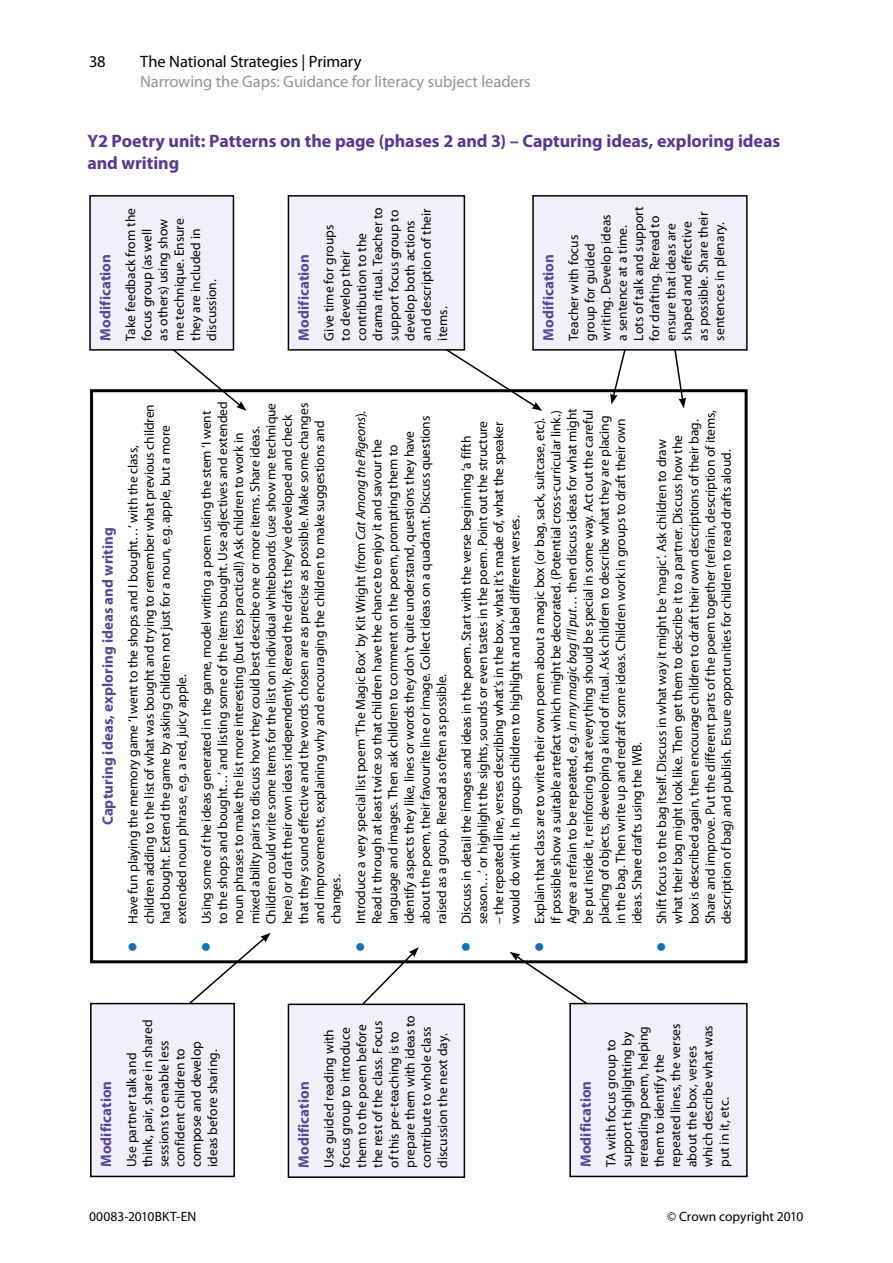
<style>
.page{position:relative;width:893px;height:1263px;background:#fff}
.page>*{position:absolute;margin:0;border:0;box-sizing:border-box;transform-origin:0 0}
.Table_title{font:700 18px/21.6px "Myriad Pro";letter-spacing:-.005em;color:#553a96}
.t1{font:16.5px "Myriad Pro";letter-spacing:-.005em;color:#939598}
.t2{font:16.5px "Myriad Pro";letter-spacing:-.005em;color:#000}
.Para{font:700 15px "Myriad Pro";letter-spacing:.005em;color:#58459c}
.Box_Heading{font:700 15px "Myriad Pro";letter-spacing:.005em;color:#58459c}
.Para_table_bullet1{font:13.5px/16.2px "Myriad Pro";letter-spacing:-.005em;color:#000}
.Para-2{font:13.5px/16.2px "Myriad Pro";letter-spacing:.005em;color:#000}
.s1{font-weight:700;font-size:30px;color:#1072ba}
.s2{font-style:italic}
</style>
<div class="page">
<svg style="left:674px;top:351px;width:12px;height:57px"></svg>
<svg style="left:160px;top:933px;width:111px;height:70px"></svg>
<svg style="left:338px;top:947px;width:81px;height:56px"></svg>
<svg style="left:510px;top:952px;width:103px;height:51px"></svg>
<svg style="left:173px;top:332px;width:74px;height:79px"></svg>
<svg style="left:610px;top:351px;width:16px;height:53px"></svg>
<svg style="left:447px;top:318px;width:95px;height:93px"></svg>
<div style="left:90px;top:389px;width:658px;height:574px;border:3px solid #000"></div>
<div style="left:91px;top:1003px;width:143px;height:173px;background:#f1eff7"></div>
<div style="left:90px;top:1003px;width:145px;height:174px;border:2px solid #000"></div>
<div style="left:90px;top:196px;width:143px;height:154px;background:#f1eff7"></div>
<div style="left:89px;top:195px;width:145px;height:156px;border:2px solid #000"></div>
<div style="left:288px;top:196px;width:176px;height:154px;background:#f1eff7"></div>
<div style="left:288px;top:195px;width:177px;height:156px;border:2px solid #000"></div>
<div style="left:533px;top:196px;width:214px;height:154px;background:#f1eff7"></div>
<div style="left:532px;top:195px;width:216px;height:156px;border:2px solid #000"></div>
<div style="left:570px;top:1003px;width:177px;height:173px;background:#f1eff7"></div>
<div style="left:569px;top:1003px;width:179px;height:174px;border:2px solid #000"></div>
<div style="left:288px;top:1004px;width:176px;height:173px;background:#f1eff7"></div>
<div style="left:288px;top:1003px;width:177px;height:175px;border:2px solid #000"></div>
<p class="t2" style="left:89px;top:51px;width:18px">38</p>
<p class="t2" style="left:140px;top:51px;width:223px">The National Strategies | Primary</p>
<p class="t1" style="left:140px;top:71px;width:392px">Narrowing the Gaps: Guidance for literacy subject leaders</p>
<p class="Table_title" style="left:87px;top:130px;width:694px">Y2 Poetry unit: Patterns on the page (phases 2 and 3) – Capturing ideas, exploring ideas and writing</p>
<p class="Para" style="left:96px;top:341px;width:88px;rotate:-90deg">Modification</p>
<p class="Para-2" style="left:122px;top:341px;width:134px;rotate:-90deg">Take feedback from the focus group (as well<br>as others) using show me technique. Ensure they are included in discussion.</p>
<p class="Para" style="left:294px;top:341px;width:88px;rotate:-90deg">Modification</p>
<p class="Para-2" style="left:321px;top:341px;width:135px;rotate:-90deg">Give time for groups<br>to develop their contribution to the drama ritual. Teacher to support focus group to develop both actions and description of their items.</p>
<p class="Para" style="left:539px;top:341px;width:88px;rotate:-90deg">Modification</p>
<p class="Para-2" style="left:565px;top:341px;width:136px;rotate:-90deg">Teacher with focus group for guided writing. Develop ideas a sentence at a time.<br>Lots of talk and support for drafting. Reread to ensure that ideas are shaped and effective<br>as possible. Share their sentences in plenary.</p>
<p class="Para" style="left:98px;top:825px;width:300px;rotate:-90deg">Capturing ideas, exploring ideas and writing</p>
<p class="Para_table_bullet1" style="left:125px;top:924px;width:521px;text-indent:-28px;rotate:-90deg"><span class="s1">•</span> Have fun playing the memory game ‘I went to the shops and I bought…’ with the class, children adding to the list of what was bought and trying to remember what previous children had bought. Extend the game by asking children not just for a noun, e.g. apple, but a more extended noun phrase, e.g. a red, juicy apple.</p>
<p class="Para_table_bullet1" style="left:198px;top:924px;width:524px;text-indent:-28px;rotate:-90deg"><span class="s1">•</span> Using some of the ideas generated in the game, model writing a poem using the stem ‘I went to the shops and bought…’ and listing some of the items bought. Use adjectives and extended noun phrases to make the list more interesting (but less practical!) Ask children to work in mixed ability pairs to discuss how they could best describe one or more items. Share ideas.<br>Children could write some items for the list on individual whiteboards (use show me technique here) or draft their own ideas independently. Reread the drafts they’ve developed and check that they sound effective and the words chosen are as precise as possible. Make some changes and improvements, explaining why and encouraging the children to make suggestions and changes.</p>
<p class="Para_table_bullet1" style="left:352px;top:924px;width:515px;text-indent:-28px;rotate:-90deg"><span class="s1">•</span> Introduce a very special list poem ‘The Magic Box’ by Kit Wright (from <span class="s2">Cat Among the Pigeons</span>).<br>Read it through at least twice so that children have the chance to enjoy it and savour the language and images. Then ask children to comment on the poem, prompting them to identify aspects they like, lines or words they don’t quite understand, questions they have about the poem, their favourite line or image. Collect ideas on a quadrant. Discuss questions raised as a group. Reread as often as possible.</p>
<p class="Para_table_bullet1" style="left:458px;top:924px;width:505px;text-indent:-28px;rotate:-90deg"><span class="s1">•</span> Discuss in detail the images and ideas in the poem. Start with the verse beginning ‘a fifth season…’ or highlight the sights, sounds or even tastes in the poem. Point out the structure</p>
<p class="Para_table_bullet1" style="left:490px;top:924px;width:504px;rotate:-90deg">– the repeated line, verses describing what’s in the box, what it’s made of, what the speaker would do with it. In groups children to highlight and label different verses.</p>
<p class="Para_table_bullet1" style="left:531px;top:924px;width:517px;text-indent:-28px;rotate:-90deg"><span class="s1">•</span> Explain that class are to write their own poem about a magic box (or bag, sack, suitcase, etc).<br>If possible show a suitable artefact which might be decorated. (Potential cross-curricular link.)<br>Agree a refrain to be repeated, e.g. <span class="s2">in my magic bag I’ll put…</span> then discuss ideas for what might be put inside it, reinforcing that everything should be special in some way. Act out the careful placing of objects, developing a kind of ritual. Ask children to describe what they are placing in the bag. Then write up and redraft some ideas. Children work in groups to draft their own ideas. Share drafts using the IWB.</p>
<p class="Para_table_bullet1" style="left:653px;top:924px;width:516px;text-indent:-28px;rotate:-90deg"><span class="s1">•</span> Shift focus to the bag itself. Discuss in what way it might be ‘magic’. Ask children to draw what their bag might look like. Then get them to describe it to a partner. Discuss how the<br>box is described again, then encourage children to draft their own descriptions of their bag.<br>Share and improve. Put the different parts of the poem together (refrain, description of items, description of bag) and publish. Ensure opportunities for children to read drafts aloud.</p>
<p class="Box_Heading" style="left:96px;top:1167px;width:88px;rotate:-90deg">Modification</p>
<p class="Para-2" style="left:123px;top:1167px;width:149px;rotate:-90deg">Use partner talk and think, pair, share in shared sessions to enable less confident children to compose and develop ideas before sharing.</p>
<p class="Box_Heading" style="left:294px;top:1168px;width:88px;rotate:-90deg">Modification</p>
<p class="Para-2" style="left:321px;top:1168px;width:154px;rotate:-90deg">Use guided reading with focus group to introduce them to the poem before the rest of the class. Focus of this pre-teaching is to prepare them with ideas to contribute to whole class discussion the next day.</p>
<p class="Box_Heading" style="left:576px;top:1167px;width:88px;rotate:-90deg">Modification</p>
<p class="Para-2" style="left:602px;top:1167px;width:145px;rotate:-90deg">TA with focus group to support highlighting by rereading poem, helping them to identify the repeated lines, the verses about the box, verses which describe what was put in it, etc.</p>
<p class="Para_table_bullet1" style="left:89px;top:1208px;width:109px">00083-2010BKT-EN</p>
<p class="Para_table_bullet1" style="left:667px;top:1208px;width:138px">© Crown copyright 2010</p>
</div>
